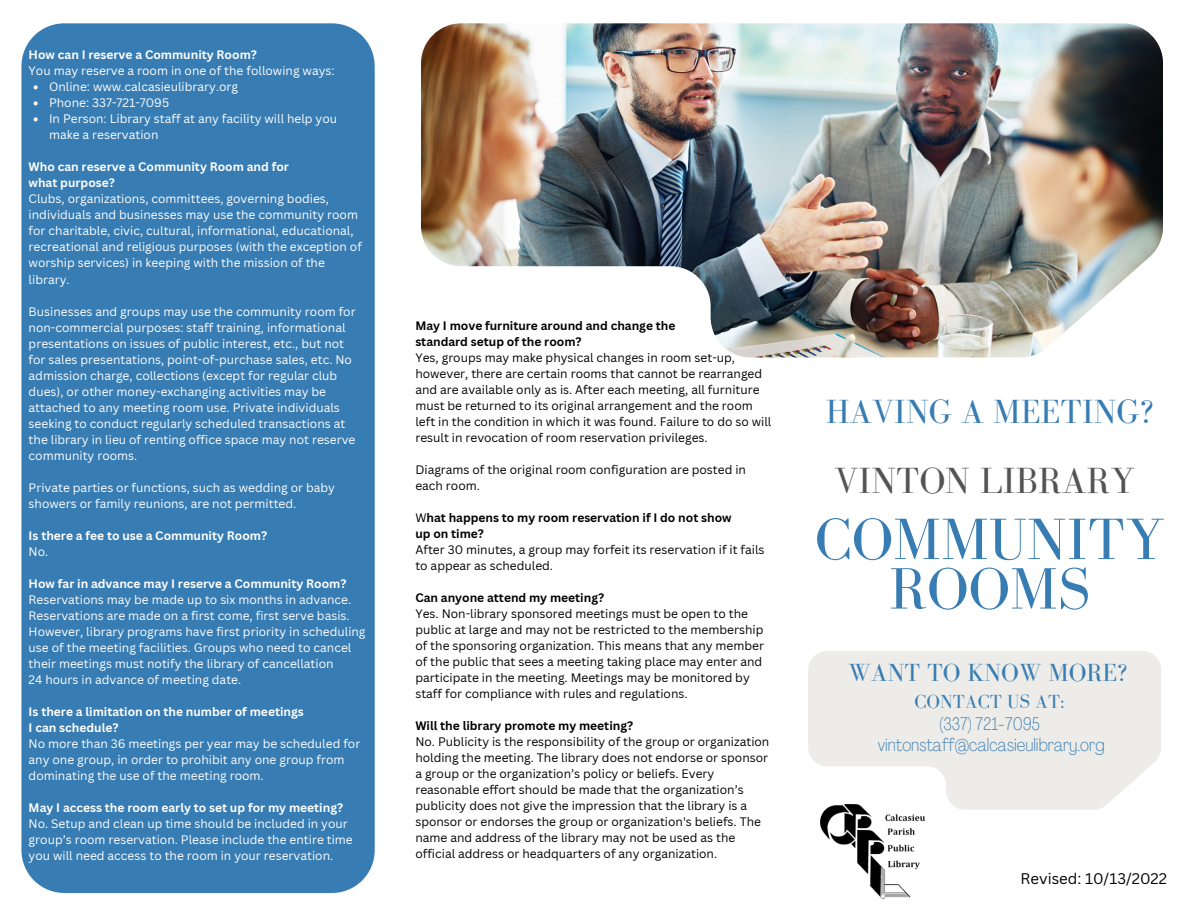
<style>
.page{position:relative;width:1188px;height:918px;background:#fff}
.page>*{position:absolute;margin:0;border:0;box-sizing:border-box;transform-origin:0 0}
.t1{font:60px "Bodoni FLF";color:#377cb3}
.t2{font:37.5px "Bodoni FLF";color:#545454}
.t3{font:34.5px "Bodoni FLF";color:#377cb3}
.t4{font:25.5px "Bodoni FLF";color:#377cb3}
.t5{font:19.5px "Bodoni FLF";color:#377cb3}
.t6{font:100 condensed 18px "Agrandir";color:#377cb3}
.t7{font:15px "Canva Sans";color:#000}
.t8{font:12px/16px "Canva Sans";color:#fff}
.t9{font:12px/16px "Canva Sans";color:#000}
.t10{font:700 12px/16px "Canva Sans";color:#000}
.t11{font:700 12px/16px "Canva Sans";color:#fff}
.s1{font-weight:700}
.s2{font-weight:400}
</style>
<div class="page">
<img style="left:421px;top:23px;width:742px;height:334px">
<div style="left:21px;top:23px;width:354px;height:870px;background:#377cb3"></div>
<svg style="left:34px;top:85px;width:4px;height:4px"></svg>
<svg style="left:34px;top:101px;width:4px;height:4px"></svg>
<svg style="left:34px;top:117px;width:4px;height:4px"></svg>
<svg style="left:808px;top:651px;width:353px;height:159px;fill:#edece8"></svg>
<img style="left:821px;top:805px;width:103px;height:93px">
<p class="t8" style="left:29px;top:47px;width:308px"><span class="s1">How can I reserve a Community Room?<br></span>You may reserve a room in one of the following ways:</p>
<p class="t8" style="left:49px;top:79px;width:290px">Online: www.calcasieulibrary.org<br>Phone: 337-721-7095<br>In Person: Library staff at any facility will help you make a reservation</p>
<p class="t8" style="left:29px;top:159px;width:335px"><span class="s1">Who can reserve a Community Room and for<br>what purpose?<br></span>Clubs, organizations, committees, governing bodies, individuals and businesses may use the community room for charitable, civic, cultural, informational, educational, recreational and religious purposes (with the exception of worship services) in keeping with the mission of the library.</p>
<p class="t8" style="left:29px;top:303px;width:329px">Businesses and groups may use the community room for non-commercial purposes: staff training, informational presentations on issues of public interest, etc., but not for sales presentations, point-of-purchase sales, etc. No admission charge, collections (except for regular club dues), or other money-exchanging activities may be attached to any meeting room use. Private individuals seeking to conduct regularly scheduled transactions at the library in lieu of renting office space may not reserve community rooms.</p>
<p class="t8" style="left:29px;top:479px;width:308px">Private parties or functions, such as wedding or baby showers or family reunions, are not permitted.</p>
<p class="t11" style="left:29px;top:527px;width:240px">Is there a fee to use a Community Room?<br><span class="s2">No.</span></p>
<p class="t8" style="left:29px;top:575px;width:338px"><span class="s1">How far in advance may I reserve a Community Room?<br></span>Reservations may be made up to six months in advance.<br>Reservations are made on a first come, first serve basis.<br>However, library programs have first priority in scheduling use of the meeting facilities. Groups who need to cancel their meetings must notify the library of cancellation<br>24 hours in advance of meeting date.</p>
<p class="t8" style="left:29px;top:703px;width:333px"><span class="s1">Is there a limitation on the number of meetings<br>I can schedule?<br></span>No more than 36 meetings per year may be scheduled for any one group, in order to prohibit any one group from dominating the use of the meeting room.</p>
<p class="t8" style="left:29px;top:799px;width:326px"><span class="s1">May I access the room early to set up for my meeting?<br></span>No. Setup and clean up time should be included in your group’s room reservation. Please include the entire time you will need access to the room in your reservation.</p>
<p class="t10" style="left:415px;top:317px;width:262px">May I move furniture around and change the standard setup of the room?</p>
<p class="t9" style="left:415px;top:349px;width:357px">Yes, groups may make physical changes in room set-up, however, there are certain rooms that cannot be rearranged and are available only as is. After each meeting, all furniture must be returned to its original arrangement and the room left in the condition in which it was found. Failure to do so will result in revocation of room reservation privileges.</p>
<p class="t9" style="left:415px;top:461px;width:332px">Diagrams of the original room configuration are posted in each room.</p>
<p class="t10" style="left:415px;top:509px;width:318px"><span class="s2">W</span>hat happens to my room reservation if I do not show up on time?</p>
<p class="t9" style="left:415px;top:541px;width:351px">After 30 minutes, a group may forfeit its reservation if it fails to appear as scheduled.</p>
<p class="t10" style="left:415px;top:589px;width:190px">Can anyone attend my meeting?</p>
<p class="t9" style="left:415px;top:605px;width:350px">Yes. Non-library sponsored meetings must be open to the public at large and may not be restricted to the membership of the sponsoring organization. This means that any member of the public that sees a meeting taking place may enter and participate in the meeting. Meetings may be monitored by staff for compliance with rules and regulations.</p>
<p class="t10" style="left:415px;top:717px;width:219px">Will the library promote my meeting?</p>
<p class="t9" style="left:415px;top:733px;width:356px">No. Publicity is the responsibility of the group or organization holding the meeting. The library does not endorse or sponsor a group or the organization’s policy or beliefs. Every reasonable effort should be made that the organization’s publicity does not give the impression that the library is a sponsor or endorses the group or organization's beliefs. The name and address of the library may not be used as the official address or headquarters of any organization.</p>
<p class="t3" style="left:826px;top:393px;width:329px">HAVING A MEETING?</p>
<p class="t2" style="left:835px;top:460px;width:302px">VINTON LIBRARY</p>
<p class="t1" style="left:815px;top:507px;width:351px">COMMUNITY</p>
<h1 class="t1" style="left:889px;top:556px;width:202px">ROOMS</h1>
<p class="t4" style="left:848px;top:658px;width:281px">WANT TO KNOW MORE?</p>
<p class="t5" style="left:915px;top:691px;width:152px">CONTACT US AT:</p>
<p class="t6" style="left:878px;top:737px;width:229px">vintonstaff@calcasieulibrary.org</p>
<p class="t6" style="left:939px;top:717px;width:102px">(337) 721-7095</p>
<p class="t7" style="left:1021px;top:868px;width:148px">Revised: 10/13/2022</p>
</div>
